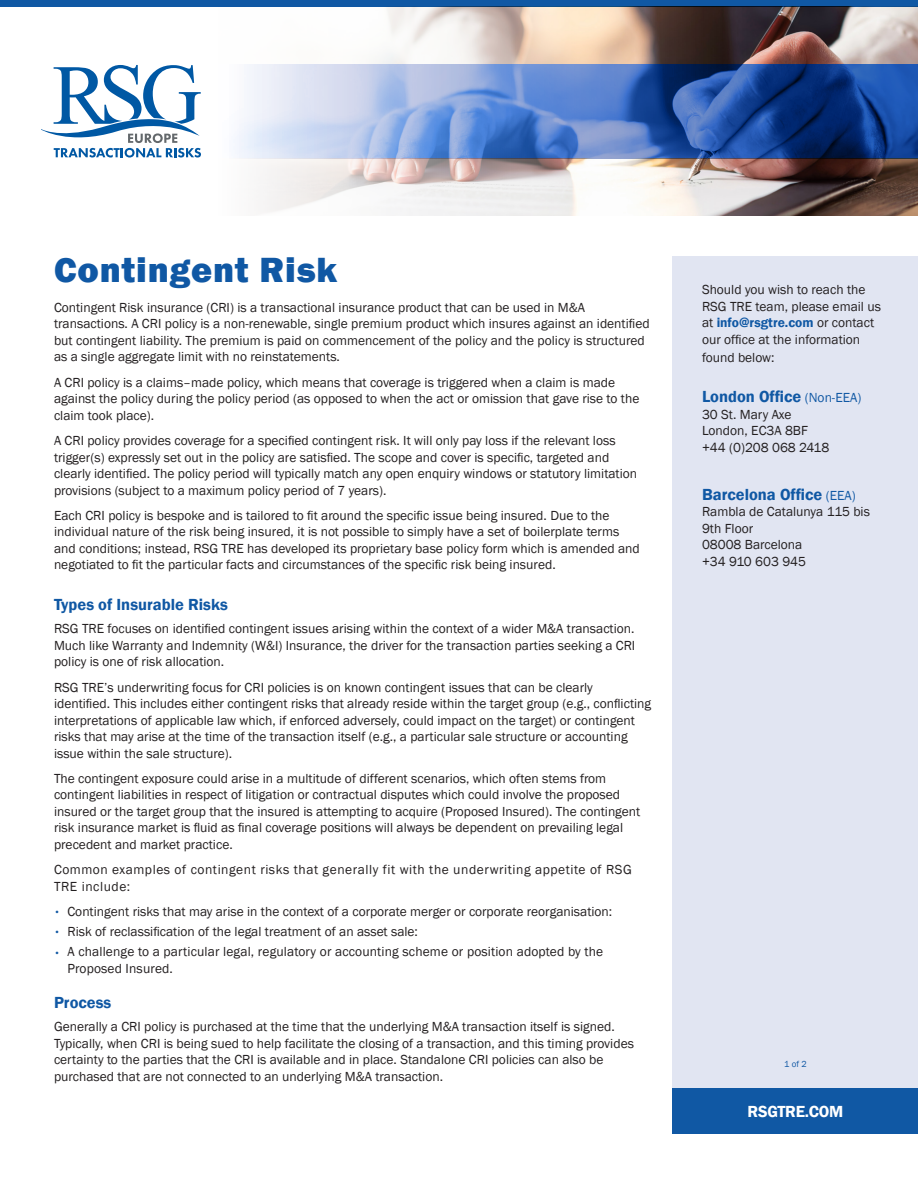
<style>
.page{position:relative;width:918px;height:1188px;background:#fff}
.page>*{position:absolute;margin:0;border:0;box-sizing:border-box;transform-origin:0 0}
.t1{font:800 36px "Franklin Gothic";letter-spacing:.025em;color:#1058a4}
.Region{font:600 16.5px "Franklin Gothic";color:#1058a4}
.Region-2{font:600 16.5px "Franklin Gothic";letter-spacing:-.02em;color:#fff}
.t2{font:13.5px/16.5px "Franklin Gothic";color:#231f20}
.t3{font:13.5px/16.5px "Franklin Gothic";letter-spacing:.04em;color:#231f20}
.t4{font:9px "Franklin Gothic";color:#1058a4}
.s1{font-size:9px;color:#1058a4}
.s2{font-weight:600;color:#1058a4}
.s3{font-weight:400;font-size:13.5px}
</style>
<div class="page">
<div style="left:673px;top:256px;width:245px;height:833px;background:#e1e5f2"></div>
<div style="left:673px;top:1089px;width:245px;height:45px;background:#1058a4"></div>
<img style="left:244px;top:7px;width:674px;height:209px">
<svg style="left:233px;top:64px;width:685px;height:94px"></svg>
<svg style="left:42px;top:65px;width:159px;height:93px"></svg>
<div style="left:0;top:0;width:918px;height:7px;background:#1058a4"></div>
<p class="t1" style="left:54px;top:246px;width:285px">Contingent Risk</p>
<p class="t2" style="left:54px;top:299px;width:597px">Contingent Risk insurance (CRI) is a transactional insurance product that can be used in M&amp;A transactions. A CRI policy is a non-renewable, single premium product which insures against an identified but contingent liability. The premium is paid on commencement of the policy and the policy is structured as a single aggregate limit with no reinstatements.</p>
<p class="t2" style="left:54px;top:374px;width:587px">A CRI policy is a claims–made policy, which means that coverage is triggered when a claim is made against the policy during the policy period (as opposed to when the act or omission that gave rise to the claim took place).</p>
<p class="t2" style="left:54px;top:433px;width:585px">A CRI policy provides coverage for a specified contingent risk. It will only pay loss if the relevant loss trigger(s) expressly set out in the policy are satisfied. The scope and cover is specific, targeted and clearly identified. The policy period will typically match any open enquiry windows or statutory limitation provisions (subject to a maximum policy period of 7 years).</p>
<p class="t2" style="left:54px;top:507px;width:587px">Each CRI policy is bespoke and is tailored to fit around the specific issue being insured. Due to the individual nature of the risk being insured, it is not possible to simply have a set of boilerplate terms and conditions; instead, RSG TRE has developed its proprietary base policy form which is amended and negotiated to fit the particular facts and circumstances of the specific risk being insured.</p>
<p class="Region" style="left:54px;top:594px;width:175px">Types of Insurable Risks</p>
<p class="t2" style="left:54px;top:621px;width:583px;text-align:justify">RSG TRE focuses on identified contingent issues arising within the context of a wider M&amp;A transaction.<br>Much like Warranty and Indemnity (W&amp;I) Insurance, the driver for the transaction parties seeking a CRI policy is one of risk allocation.</p>
<p class="t2" style="left:54px;top:679px;width:599px">RSG TRE’s underwriting focus for CRI policies is on known contingent issues that can be clearly identified. This includes either contingent risks that already reside within the target group (e.g., conflicting interpretations of applicable law which, if enforced adversely, could impact on the target) or contingent risks that may arise at the time of the transaction itself (e.g., a particular sale structure or accounting issue within the sale structure).</p>
<p class="t2" style="left:54px;top:770px;width:588px">The contingent exposure could arise in a multitude of different scenarios, which often stems from contingent liabilities in respect of litigation or contractual disputes which could involve the proposed insured or the target group that the insured is attempting to acquire (Proposed Insured). The contingent risk insurance market is fluid as final coverage positions will always be dependent on prevailing legal precedent and market practice.</p>
<p class="t3" style="left:54px;top:862px;width:579px">Common examples of contingent risks that generally fit with the underwriting appetite of RSG<br>TRE include:</p>
<p class="t2" style="left:54px;top:904px;width:560px"><span class="s1">•</span> Contingent risks that may arise in the context of a corporate merger or corporate reorganisation:</p>
<p class="t2" style="left:54px;top:924px;width:366px"><span class="s1">•</span> Risk of reclassification of the legal treatment of an asset sale:</p>
<p class="t2" style="left:68px;top:944px;width:537px;text-indent:-14px"><span class="s1">•</span> A challenge to a particular legal, regulatory or accounting scheme or position adopted by the<br>Proposed Insured.</p>
<p class="Region" style="left:54px;top:992px;width:59px">Process</p>
<p class="t2" style="left:54px;top:1019px;width:581px">Generally a CRI policy is purchased at the time that the underlying M&amp;A transaction itself is signed.<br>Typically, when CRI is being sued to help facilitate the closing of a transaction, and this timing provides certainty to the parties that the CRI is available and in place. Standalone CRI policies can also be purchased that are not connected to an underlying M&amp;A transaction.</p>
<p class="t2" style="left:702px;top:282px;width:180px">Should you wish to reach the<br>RSG TRE team, please email us at <span class="s2">info@rsgtre.com</span> or contact our office at the information</p>
<p class="t2" style="left:702px;top:349px;width:74px">found below:</p>
<p class="Region" style="left:702px;top:387px;width:161px">London Office <span class="s3">(Non-EEA)</span></p>
<p class="t2" style="left:702px;top:406px;width:91px">30 St. Mary Axe</p>
<p class="t2" style="left:702px;top:423px;width:107px">London, EC3A 8BF</p>
<p class="t2" style="left:702px;top:439px;width:129px">+44 (0)208 068 2418</p>
<p class="Region" style="left:702px;top:484px;width:155px">Barcelona Office <span class="s3">(EEA)</span></p>
<p class="t2" style="left:702px;top:504px;width:169px">Rambla de Catalunya 115 bis</p>
<p class="t2" style="left:702px;top:520px;width:53px">9th Floor</p>
<p class="t2" style="left:702px;top:537px;width:102px">08008 Barcelona</p>
<p class="t2" style="left:702px;top:553px;width:106px">+34 910 603 945</p>
<p class="t4" style="left:784px;top:1059px;width:24px">1 of 2</p>
<p class="Region-2" style="left:748px;top:1101px;width:97px">RSGTRE.COM</p>
</div>
